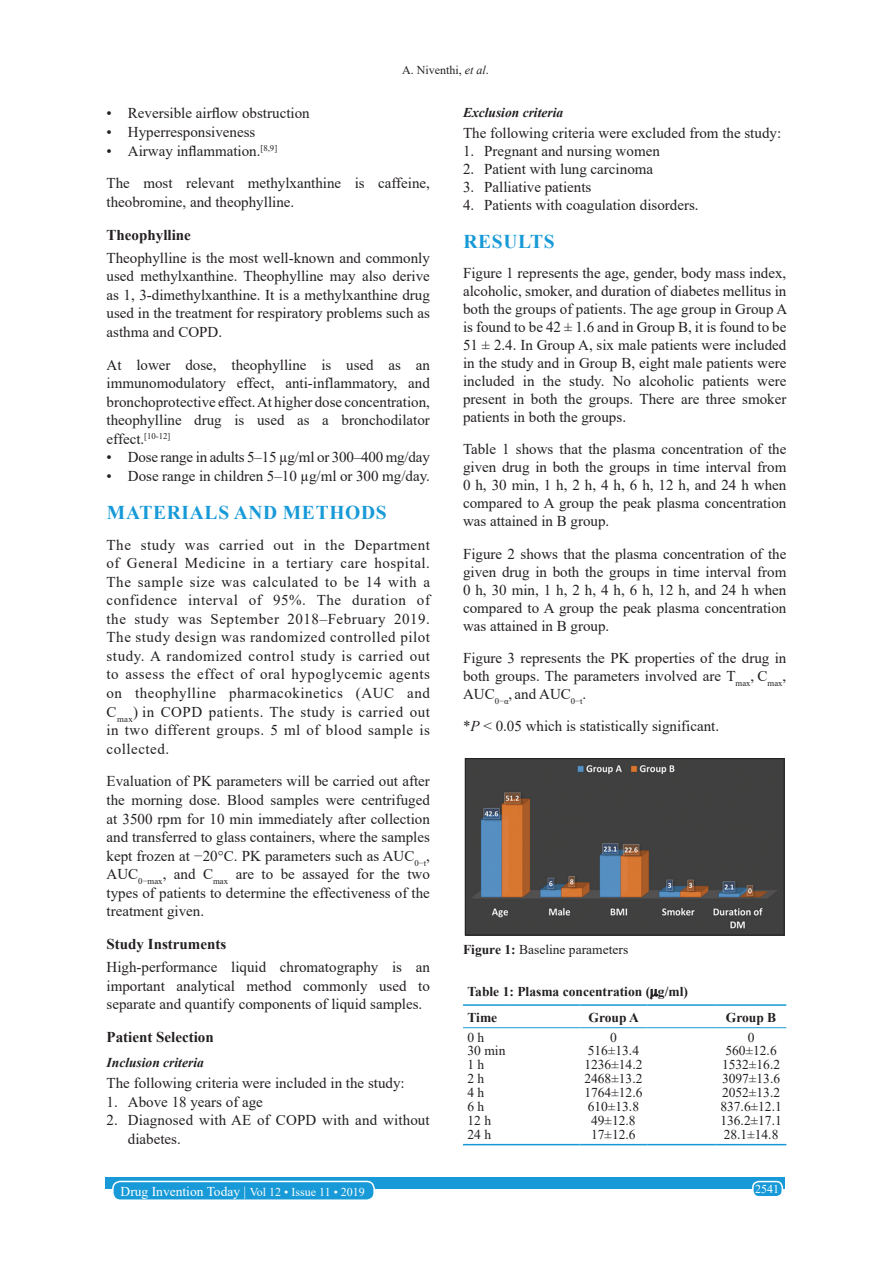
<style>
.page{position:relative;width:893px;height:1263px;background:#fff}
.page>*{position:absolute;margin:0;border:0;box-sizing:border-box;transform-origin:0 0}
.t1{font:700 19.5px "Times New Roman";letter-spacing:.035em;color:#179ad7}
.TX{font:15px/18.6px "Times New Roman";color:#231f20;text-align:justify}
.L{font:15px "Times New Roman";color:#231f20}
.TX_No_After_Space{font:15px/18.6px "Times New Roman";color:#231f20;text-align:justify}
.LL{font:15px/18.6px "Times New Roman";color:#231f20}
.t2{font:700 15px "Times New Roman";color:#231f20}
.TB{font:13.5px "Times New Roman";color:#231f20}
.RF{font:13.5px "Times New Roman";color:#fff}
.t3{font:italic 700 13.5px "Times New Roman";color:#231f20}
.TT{font:700 13.5px "Times New Roman";color:#231f20}
.FGC{font:13.5px "Times New Roman";color:#231f20}
.TBL{font:13.5px "Times New Roman";color:#231f20}
.TCH{font:700 13.5px "Times New Roman";color:#231f20}
.t4{font:12px "Times New Roman";color:#231f20}
.RF-2{font:12px "Times New Roman";color:#fff}
.s1{font-style:italic}
.s2{font-weight:700}
.s3{font-size:12px}
</style>
<div class="page">
<div style="left:105px;top:1177px;width:679px;height:12px;background:#179ad7"></div>
<div style="left:752px;top:1181px;width:29px;height:15px;background:#179ad7;border-radius:6px"></div>
<div style="left:751px;top:1180px;width:31px;height:17px;border:2px solid #fff;border-radius:6px"></div>
<div style="left:113px;top:1181px;width:261px;height:19px;background:#179ad7;border-radius:7px"></div>
<div style="left:112px;top:1180px;width:263px;height:21px;border:2px solid #fff;border-radius:7px"></div>
<img style="left:467px;top:760px;width:315px;height:173px">
<div style="left:465px;top:758px;width:319px;height:177px;border:1px solid #231f20"></div>
<hr style="left:463px;top:1143px;width:48px;height:2px;background:#179ad7">
<hr style="left:511px;top:1143px;width:68px;height:2px;background:#179ad7">
<hr style="left:579px;top:1143px;width:68px;height:2px;background:#179ad7">
<hr style="left:647px;top:1143px;width:68px;height:2px;background:#179ad7">
<hr style="left:715px;top:1143px;width:71px;height:2px;background:#179ad7">
<hr style="left:463px;top:1004px;width:48px;height:1px;background:#179ad7">
<hr style="left:511px;top:1004px;width:68px;height:1px;background:#179ad7">
<hr style="left:579px;top:1004px;width:68px;height:1px;background:#179ad7">
<hr style="left:647px;top:1004px;width:68px;height:1px;background:#179ad7">
<hr style="left:715px;top:1004px;width:71px;height:1px;background:#179ad7">
<hr style="left:463px;top:1027px;width:48px;height:1px;background:#179ad7">
<hr style="left:511px;top:1027px;width:68px;height:1px;background:#179ad7">
<hr style="left:579px;top:1027px;width:68px;height:1px;background:#179ad7">
<hr style="left:647px;top:1027px;width:68px;height:1px;background:#179ad7">
<hr style="left:715px;top:1027px;width:71px;height:1px;background:#179ad7">
<svg style="left:650px;top:989px;width:8px;height:10px"></svg>
<p class="t4" style="left:402px;top:62px;width:88px">A. Niventhi, <span class="s1">et al</span>.</p>
<p class="L" style="left:106px;top:103px;width:204px">• Reversible airflow obstruction</p>
<p class="L" style="left:106px;top:121px;width:150px">• Hyperresponsiveness</p>
<p class="LL" style="left:106px;top:141px;width:172px">• Airway inflammation.<sup>[8,9]</sup></p>
<p class="TX" style="left:106px;top:173px;width:325px">The most relevant methylxanthine is caffeine, theobromine, and theophylline.</p>
<h2 class="t2" style="left:106px;top:224px;width:86px">Theophylline</h2>
<p class="TX" style="left:106px;top:248px;width:325px">Theophylline is the most well-known and commonly used methylxanthine. Theophylline may also derive as 1, 3-dimethylxanthine. It is a methylxanthine drug used in the treatment for respiratory problems such as asthma and COPD.</p>
<p class="TX_No_After_Space" style="left:106px;top:355px;width:325px">At lower dose, theophylline is used as an immunomodulatory effect, anti-inflammatory, and bronchoprotective effect. At higher dose concentration, theophylline drug is used as a bronchodilator effect.<sup>[10-12]</sup></p>
<p class="L" style="left:106px;top:447px;width:325px">• Dose range in adults 5–15 µg/ml or 300–400 mg/day</p>
<p class="LL" style="left:106px;top:466px;width:325px">• Dose range in children 5–10 µg/ml or 300 mg/day.</p>
<h1 class="t1" style="left:107px;top:498px;width:281px">MATERIALS AND METHODS</h1>
<p class="TX" style="left:106px;top:535px;width:325px">The study was carried out in the Department of General Medicine in a tertiary care hospital.<br>The sample size was calculated to be 14 with a confidence interval of 95%. The duration of the study was September 2018–February 2019.<br>The study design was randomized controlled pilot study. A randomized control study is carried out to assess the effect of oral hypoglycemic agents on theophylline pharmacokinetics (AUC and C<sub>max</sub>) in COPD patients. The study is carried out in two different groups. 5 ml of blood sample is collected.</p>
<p class="TX" style="left:106px;top:771px;width:325px">Evaluation of PK parameters will be carried out after the morning dose. Blood samples were centrifuged at 3500 rpm for 10 min immediately after collection and transferred to glass containers, where the samples kept frozen at −20°C. PK parameters such as AUC<sub>0−t</sub>, AUC<sub>0−max</sub>, and C<sub>max</sub> are to be assayed for the two types of patients to determine the effectiveness of the treatment given.</p>
<h2 class="t2" style="left:106px;top:933px;width:121px">Study Instruments</h2>
<p class="TX" style="left:106px;top:957px;width:325px">High-performance liquid chromatography is an important analytical method commonly used to separate and quantify components of liquid samples.</p>
<h2 class="t2" style="left:106px;top:1026px;width:109px">Patient Selection</h2>
<h3 class="t3" style="left:106px;top:1052px;width:99px">Inclusion criteria</h3>
<p class="TX_No_After_Space" style="left:106px;top:1073px;width:299px">The following criteria were included in the study:</p>
<p class="L" style="left:106px;top:1091px;width:158px">1. Above 18 years of age</p>
<p class="LL" style="left:128px;top:1110px;width:303px;text-indent:-21px">2. Diagnosed with AE of COPD with and without diabetes.</p>
<h3 class="t3" style="left:463px;top:103px;width:102px">Exclusion criteria</h3>
<p class="L" style="left:463px;top:123px;width:319px">The following criteria were excluded from the study:</p>
<p class="L" style="left:463px;top:141px;width:198px">1. Pregnant and nursing women</p>
<p class="L" style="left:463px;top:159px;width:191px">2. Patient with lung carcinoma</p>
<p class="L" style="left:463px;top:177px;width:130px">3. Palliative patients</p>
<p class="LL" style="left:463px;top:195px;width:237px">4. Patients with coagulation disorders.</p>
<h1 class="t1" style="left:463px;top:227px;width:93px">RESULTS</h1>
<p class="TX" style="left:463px;top:263px;width:325px;line-height:18px">Figure 1 represents the age, gender, body mass index, alcoholic, smoker, and duration of diabetes mellitus in both the groups of patients. The age group in Group A is found to be 42 ± 1.6 and in Group B, it is found to be 51 ± 2.4. In Group A, six male patients were included in the study and in Group B, eight male patients were included in the study. No alcoholic patients were present in both the groups. There are three smoker patients in both the groups.</p>
<p class="TX" style="left:463px;top:440px;width:325px;line-height:18px">Table 1 shows that the plasma concentration of the given drug in both the groups in time interval from 0 h, 30 min, 1 h, 2 h, 4 h, 6 h, 12 h, and 24 h when compared to A group the peak plasma concentration was attained in B group.</p>
<p class="TX" style="left:463px;top:544px;width:325px;line-height:18px">Figure 2 shows that the plasma concentration of the given drug in both the groups in time interval from 0 h, 30 min, 1 h, 2 h, 4 h, 6 h, 12 h, and 24 h when compared to A group the peak plasma concentration was attained in B group.</p>
<p class="TX" style="left:463px;top:648px;width:325px;line-height:18px">Figure 3 represents the PK properties of the drug in both groups. The parameters involved are T<sub>max</sub>, C<sub>max</sub>, AUC<sub>0−α</sub>, and AUC<sub>0−t</sub>.</p>
<p class="TX" style="left:463px;top:716px;width:257px">*<span class="s1">P</span> &lt; 0.05 which is statistically significant.</p>
<p class="FGC" style="left:463px;top:939px;width:167px"><span class="s2">Figure 1:</span> Baseline parameters</p>
<p class="TT" style="left:467px;top:981px;width:222px">Table 1: Plasma concentration ( g/ml)</p>
<p class="TCH" style="left:467px;top:1007px;width:31px">Time</p>
<p class="TCH" style="left:588px;top:1007px;width:52px">Group A</p>
<p class="TCH" style="left:725px;top:1007px;width:52px">Group B</p>
<p class="TB" style="left:467px;top:1027px;width:18px">0 h</p>
<p class="TB" style="left:609px;top:1027px;width:8px">0</p>
<p class="TB" style="left:747px;top:1027px;width:8px">0</p>
<p class="TB" style="left:467px;top:1041px;width:39px">30 min</p>
<p class="TB" style="left:587px;top:1041px;width:53px">516±13.4</p>
<p class="TB" style="left:725px;top:1041px;width:53px">560±12.6</p>
<p class="TB" style="left:467px;top:1055px;width:18px">1 h</p>
<p class="TB" style="left:584px;top:1055px;width:60px">1236±14.2</p>
<p class="TB" style="left:721px;top:1055px;width:60px">1532±16.2</p>
<p class="TB" style="left:467px;top:1069px;width:18px">2 h</p>
<p class="TB" style="left:584px;top:1069px;width:60px">2468±13.2</p>
<p class="TB" style="left:721px;top:1069px;width:60px">3097±13.6</p>
<p class="TB" style="left:467px;top:1083px;width:18px">4 h</p>
<p class="TB" style="left:584px;top:1083px;width:60px">1764±12.6</p>
<p class="TB" style="left:721px;top:1083px;width:60px">2052±13.2</p>
<p class="TB" style="left:467px;top:1096px;width:18px">6 h</p>
<p class="TB" style="left:587px;top:1096px;width:53px">610±13.8</p>
<p class="TB" style="left:720px;top:1096px;width:63px">837.6±12.1</p>
<p class="TB" style="left:467px;top:1110px;width:25px">12 h</p>
<p class="TB" style="left:591px;top:1110px;width:46px">49±12.8</p>
<p class="TB" style="left:720px;top:1110px;width:63px">136.2±17.1</p>
<p class="TBL" style="left:467px;top:1124px;width:25px">24 h</p>
<p class="TBL" style="left:591px;top:1124px;width:46px">17±12.6</p>
<p class="TBL" style="left:723px;top:1124px;width:56px">28.1±14.8</p>
<p class="RF" style="left:120px;top:1181px;width:246px">Drug Invention Today | <span class="s3">Vol 12 • Issue 11 • 2019</span></p>
<p class="RF-2" style="left:754px;top:1180px;width:25px">2541</p>
</div>
